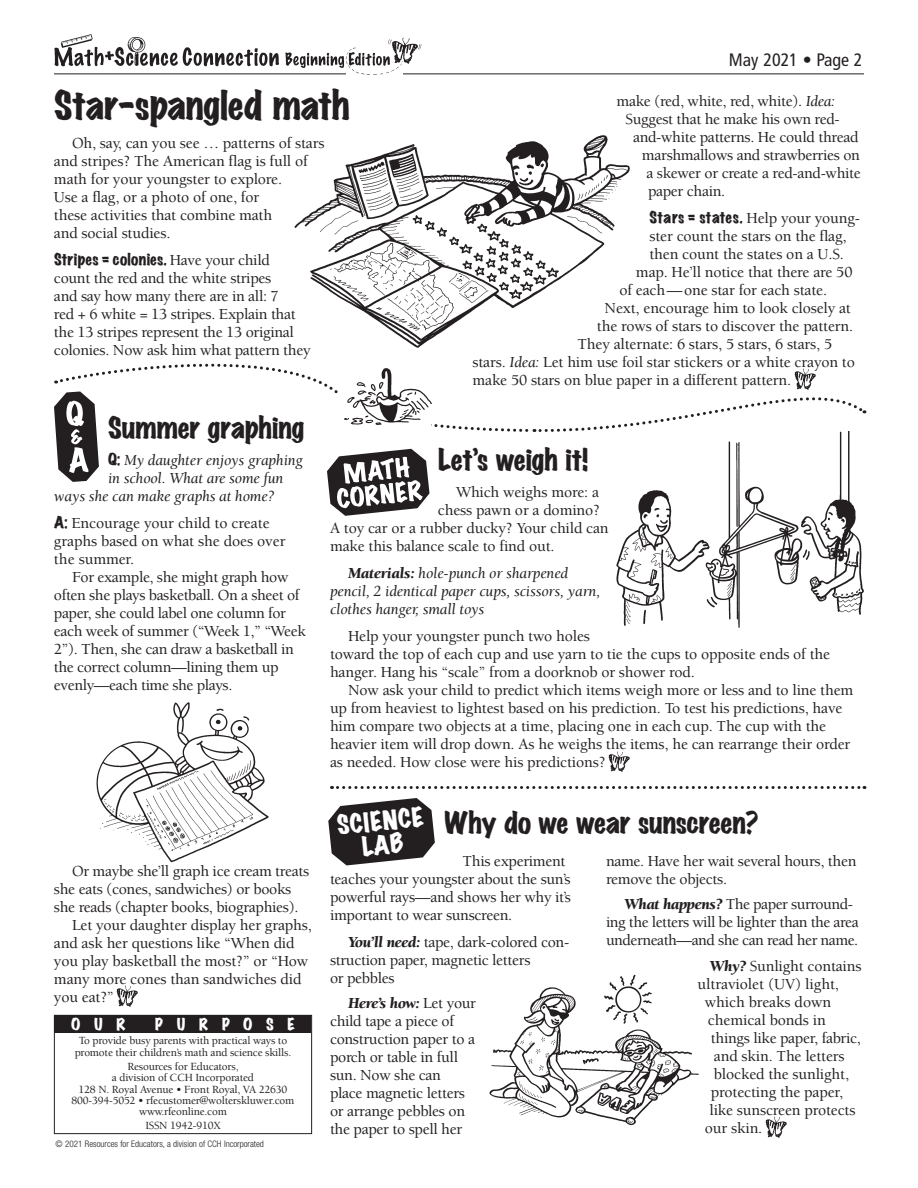
<style>
.page{position:relative;width:918px;height:1188px;background:#fff}
.page>*{position:absolute;margin:0;border:0;box-sizing:border-box;transform-origin:0 0}
.t1{font:expanded 36px "Marker Felt";letter-spacing:-.015em;color:#231f20}
.t2{font:expanded 27px "Marker Felt";letter-spacing:-.01em;color:#231f20}
.t3{font:expanded 24px/24px "Marker Felt";color:#fff;text-align:center}
.t4{font:condensed 18px "Frutiger LT Pro";color:#231f20}
.t5{font:500 15.75px/18px "Berkeley Std";letter-spacing:-.01em;color:#231f20}
.t6{font:italic 15.75px/18px "Berkeley Std";letter-spacing:-.01em;color:#231f20}
.t7{font:500 15.75px/18px "Berkeley Std";letter-spacing:-.03em;color:#231f20}
.t8{font:expanded 15px "Marker Felt";letter-spacing:.015em;color:#231f20}
.t9{font:expanded 15px "Marker Felt";letter-spacing:.915em;color:#fff}
.t10{font:500 11.25px/11.2px "Berkeley Std";letter-spacing:-.015em;color:#231f20;text-align:center}
.t11{font:300 condensed 9px "Helvetica Neue";color:#231f20}
.s1{font-family:"Berkeley Std";font-weight:500;font-stretch:normal;font-size:15.75px}
.s2{font-weight:400;font-style:italic}
.s3{font-family:"Marker Felt";font-weight:400;font-stretch:expanded;font-size:15px}
.s4{font-family:"Marker Felt";font-style:normal;font-stretch:expanded;font-size:15px}
.s5{font-weight:900}
.s6{font-weight:900;font-style:italic}
</style>
<div class="page">
<div style="left:54px;top:1015px;width:258px;height:119px;border:1px solid #231f20"></div>
<div style="left:55px;top:1015px;width:256px;height:18px;background:#231f20"></div>
<hr style="left:54px;top:74px;width:810px;height:1px;background:#231f20">
<img style="left:54px;top:34px;width:377px;height:41px">
<svg style="left:332px;top:786px;width:533px;height:3px"></svg>
<img style="left:609px;top:751px;width:21px;height:21px">
<img style="left:117px;top:986px;width:21px;height:20px">
<svg style="left:54px;top:363px;width:812px;height:153px"></svg>
<img style="left:765px;top:1117px;width:21px;height:20px">
<svg style="left:328px;top:798px;width:107px;height:67px"></svg>
<img style="left:341px;top:364px;width:94px;height:68px">
<img style="left:613px;top:431px;width:253px;height:197px">
<img style="left:294px;top:135px;width:336px;height:213px">
<img style="left:96px;top:702px;width:173px;height:161px">
<img style="left:489px;top:974px;width:210px;height:151px">
<p class="t1" style="left:54px;top:77px;width:297px">Star-spangled math</p>
<p class="t5" style="left:54px;top:134px;width:272px;text-indent:18px">Oh, say, can you see … patterns of stars and stripes? The American flag is full of math for your youngster to explore.<br>Use a flag, or a photo of one, for<br>these activities that combine math<br>and social studies.</p>
<p class="t8" style="left:54px;top:247px;width:217px">Stripes = colonies. <span class="s1">Have your child</span></p>
<p class="t5" style="left:54px;top:269px;width:258px">count the red and the white stripes<br>and say how many there are in all: 7<br>red + 6 white = 13 stripes. Explain that the 13 stripes represent the 13 original colonies. Now ask him what pattern they</p>
<h1 class="t4" style="left:729px;top:49px;width:135px">May 2021 • Page 2</h1>
<p class="t5" style="left:616px;top:92px;width:220px">make (red, white, red, white). <span class="s2">Idea:</span></p>
<p class="t5" style="left:626px;top:110px;width:216px">Suggest that he make his own red-</p>
<p class="t5" style="left:633px;top:128px;width:227px">and-white patterns. He could thread</p>
<p class="t5" style="left:642px;top:146px;width:220px">marshmallows and strawberries on</p>
<p class="t5" style="left:647px;top:164px;width:216px">a skewer or create a red-and-white</p>
<p class="t5" style="left:648px;top:182px;width:79px">paper chain.</p>
<p class="t5" style="left:650px;top:209px;width:212px"><span class="s3">Stars = states.</span> Help your young-</p>
<p class="t5" style="left:649px;top:227px;width:199px">ster count the stars on the flag,</p>
<p class="t5" style="left:649px;top:245px;width:196px">then count the states on a U.S.</p>
<p class="t5" style="left:636px;top:263px;width:218px">map. He’ll notice that there are 50</p>
<p class="t5" style="left:619px;top:281px;width:209px">of each—one star for each state.</p>
<p class="t5" style="left:604px;top:299px;width:248px">Next, encourage him to look closely at</p>
<p class="t5" style="left:597px;top:317px;width:258px">the rows of stars to discover the pattern.</p>
<p class="t5" style="left:578px;top:335px;width:256px">They alternate: 6 stars, 5 stars, 6 stars, 5</p>
<p class="t5" style="left:472px;top:353px;width:384px">stars. <span class="s2">Idea:</span> Let him use foil star stickers or a white crayon to</p>
<p class="t5" style="left:472px;top:371px;width:320px">make 50 stars on blue paper in a different pattern.</p>
<h2 class="t2" style="left:108px;top:406px;width:198px">Summer graphing</h2>
<p class="t6" style="left:108px;top:451px;width:196px"><span class="s4">Q:</span> My daughter enjoys graphing</p>
<p class="t6" style="left:108px;top:469px;width:177px">in school. What are some fun</p>
<p class="t6" style="left:54px;top:487px;width:222px">ways she can make graphs at home?</p>
<p class="t5" style="left:54px;top:514px;width:217px"><span class="s3">A:</span> Encourage your child to create</p>
<p class="t5" style="left:54px;top:532px;width:233px">graphs based on what she does over</p>
<p class="t5" style="left:54px;top:550px;width:82px">the summer.</p>
<p class="t5" style="left:72px;top:568px;width:218px">For example, she might graph how</p>
<p class="t5" style="left:54px;top:586px;width:247px">often she plays basketball. On a sheet of</p>
<p class="t5" style="left:54px;top:604px;width:234px">paper, she could label one column for</p>
<p class="t5" style="left:54px;top:622px;width:253px">each week of summer (“Week 1,” “Week</p>
<p class="t5" style="left:54px;top:640px;width:241px">2”). Then, she can draw a basketball in</p>
<p class="t5" style="left:54px;top:658px;width:226px">the correct column—lining them up</p>
<p class="t5" style="left:54px;top:676px;width:180px">evenly—each time she plays.</p>
<p class="t5" style="left:72px;top:862px;width:239px">Or maybe she’ll graph ice cream treats</p>
<p class="t5" style="left:54px;top:880px;width:239px">she eats (cones, sandwiches) or books</p>
<p class="t5" style="left:54px;top:898px;width:246px">she reads (chapter books, biographies).</p>
<p class="t5" style="left:72px;top:916px;width:241px">Let your daughter display her graphs,</p>
<p class="t5" style="left:54px;top:934px;width:242px">and ask her questions like “When did</p>
<p class="t5" style="left:54px;top:952px;width:256px">you play basketball the most?” or “How</p>
<p class="t5" style="left:54px;top:970px;width:249px">many more cones than sandwiches did</p>
<p class="t5" style="left:54px;top:988px;width:61px">you eat?”</p>
<p class="t9" style="left:71px;top:1012px;width:56px">OUR</p>
<p class="t9" style="left:155px;top:1012px;width:141px">PURPOSE</p>
<p class="t10" style="left:75px;top:1035px;width:218px;line-height:12px">To provide busy parents with practical ways to promote their children’s math and science skills.</p>
<p class="t10" style="left:72px;top:1061px;width:224px">Resources for Educators,<br>a division of CCH Incorporated<br>128 N. Royal Avenue • Front Royal, VA 22630<br>800-394-5052 • rfecustomer@wolterskluwer.com www.rfeonline.com</p>
<p class="t10" style="left:145px;top:1120px;width:77px">ISSN 1942-910X</p>
<p class="t11" style="left:56px;top:1139px;width:210px">© 2021 Resources for Educators, a division of CCH Incorporated</p>
<h2 class="t2" style="left:438px;top:439px;width:152px">Let’s weigh it!</h2>
<p class="t5" style="left:456px;top:484px;width:145px">Which weighs more: a</p>
<p class="t5" style="left:438px;top:502px;width:164px">chess pawn or a domino?</p>
<p class="t5" style="left:330px;top:520px;width:280px">A toy car or a rubber ducky? Your child can</p>
<p class="t5" style="left:330px;top:538px;width:226px">make this balance scale to find out.</p>
<p class="t6" style="left:330px;top:565px;width:272px;text-indent:18px"><span class="s5">Materials:</span> hole-punch or sharpened pencil, 2 identical paper cups, scissors, yarn, clothes hanger, small toys</p>
<p class="t5" style="left:348px;top:628px;width:243px">Help your youngster punch two holes</p>
<p class="t5" style="left:330px;top:646px;width:502px">toward the top of each cup and use yarn to tie the cups to opposite ends of the</p>
<p class="t5" style="left:330px;top:664px;width:366px">hanger. Hang his “scale” from a doorknob or shower rod.</p>
<p class="t5" style="left:348px;top:682px;width:507px">Now ask your child to predict which items weigh more or less and to line them</p>
<p class="t5" style="left:330px;top:700px;width:514px">up from heaviest to lightest based on his prediction. To test his predictions, have</p>
<p class="t5" style="left:330px;top:718px;width:498px">him compare two objects at a time, placing one in each cup. The cup with the</p>
<p class="t5" style="left:330px;top:736px;width:522px">heavier item will drop down. As he weighs the items, he can rearrange their order</p>
<p class="t5" style="left:330px;top:754px;width:277px">as needed. How close were his predictions?</p>
<h3 class="t3" style="left:336px;top:813px;width:88px;rotate:-6deg">SCIENCE<br>LAB</h3>
<h2 class="t2" style="left:445px;top:801px;width:315px">Why do we wear sunscreen?</h2>
<p class="t5" style="left:330px;top:852px;width:243px;text-indent:133px">This experiment teaches your youngster about the sun’s powerful rays—and shows her why it’s important to wear sunscreen.</p>
<p class="t5" style="left:330px;top:933px;width:241px;text-indent:18px"><span class="s6">You’ll need:</span> tape, dark-colored con&shy;struction paper, magnetic letters<br>or pebbles</p>
<p class="t5" style="left:330px;top:995px;width:148px;text-indent:18px"><span class="s6">Here’s how:</span> Let your child tape a piece of construction paper to a porch or table in full sun. Now she can place magnetic letters or arrange pebbles on the paper to spell her</p>
<p class="t5" style="left:606px;top:852px;width:252px">name. Have her wait several hours, then remove the objects.</p>
<p class="t7" style="left:606px;top:896px;width:254px;text-indent:18px"><span class="s6">What happens?</span> The paper surround&shy;ing the letters will be lighter than the area underneath—and she can read her name.</p>
<p class="t5" style="left:709px;top:957px;width:154px"><span class="s6">Why?</span> Sunlight contains</p>
<p class="t5" style="left:697px;top:975px;width:143px">ultraviolet (UV) light,</p>
<p class="t5" style="left:705px;top:993px;width:128px">which breaks down</p>
<p class="t5" style="left:708px;top:1011px;width:120px">chemical bonds in</p>
<p class="t5" style="left:711px;top:1029px;width:151px">things like paper, fabric,</p>
<p class="t5" style="left:714px;top:1047px;width:132px">and skin. The letters</p>
<p class="t5" style="left:714px;top:1065px;width:137px">blocked the sunlight,</p>
<p class="t5" style="left:711px;top:1083px;width:134px">protecting the paper,</p>
<p class="t5" style="left:709px;top:1101px;width:148px">like sunscreen protects</p>
<p class="t5" style="left:705px;top:1119px;width:59px">our skin.</p>
</div>
